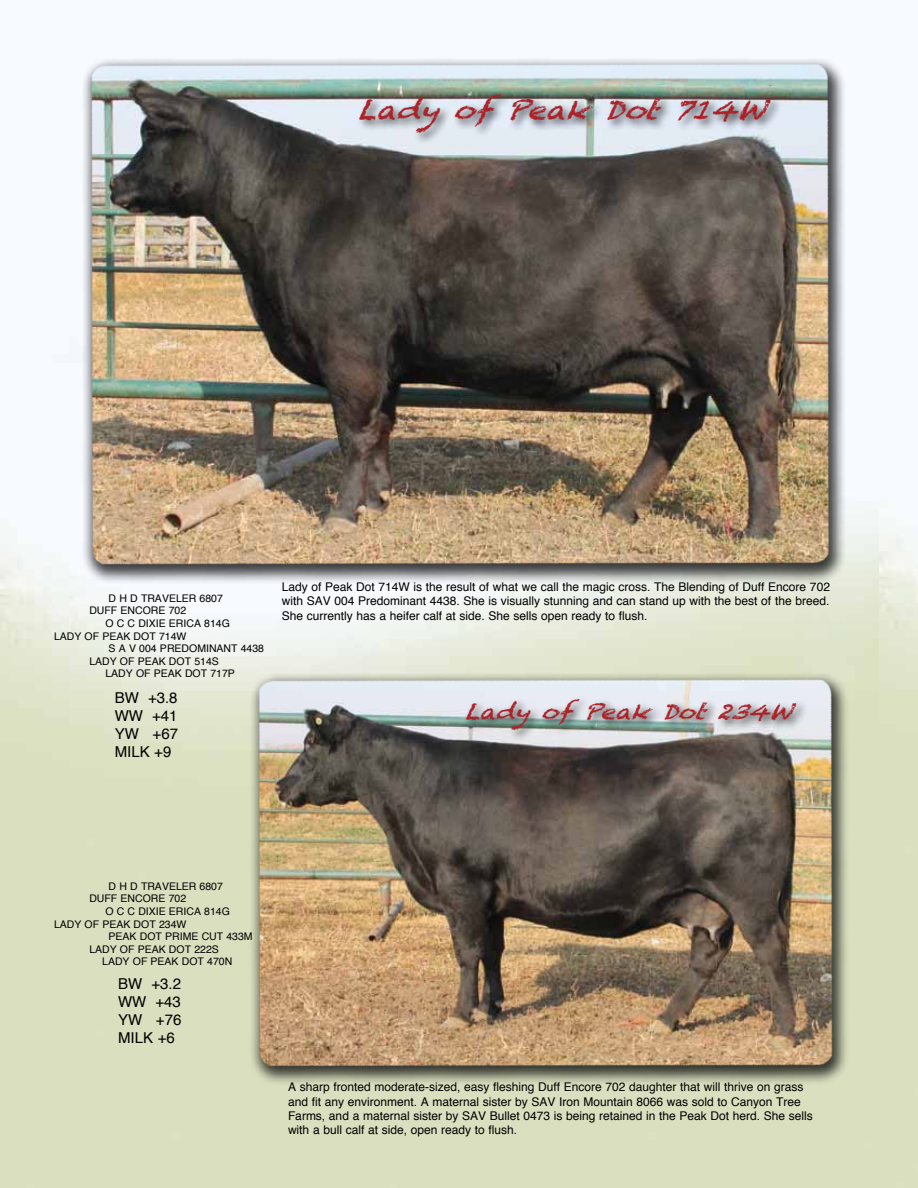
<style>
.page{position:relative;width:918px;height:1188px;background:#fff}
.page>*{position:absolute;margin:0;border:0;box-sizing:border-box;transform-origin:0 0}
.t1{font:italic 26.25px "Chalkduster";color:#aa2228;scale:1.14 1}
.t2{font:italic 21px "Chalkduster";color:#aa2228;scale:1.14 1}
.t3{font:15px/18px "Helvetica";color:#000;text-align:justify}
.t4{font:12px/14.4px "Helvetica";color:#000;text-align:justify}
.t5{font:10.5px/12.6px "Helvetica";color:#000}
</style>
<div class="page">
<div style="left:81px;top:57px;width:765px;height:527px;background:#000;opacity:.75"></div>
<div style="left:86px;top:61px;width:746px;height:510px;background:#000;opacity:.75"></div>
<div style="left:249px;top:672px;width:601px;height:414px;background:#000;opacity:.75"></div>
<div style="left:253px;top:676px;width:583px;height:396px;background:#000;opacity:.75"></div>
<div style="left:357px;top:90px;width:426px;height:55px;background:#000;opacity:.75"></div>
<div style="left:463px;top:695px;width:345px;height:47px;background:#000;opacity:.75"></div>
<h1 class="t1" style="left:357px;top:95px;width:382px">LadyofPeakDot714W</h1>
<p class="t5" style="left:89px;top:592px;width:135px;text-indent:19px">D H D TRAVELER 6807<br>DUFF ENCORE 702</p>
<p class="t5" style="left:105px;top:617px;width:126px">O C C DIXIE ERICA 814G</p>
<p class="t5" style="left:54px;top:630px;width:134px">LADY OF PEAK DOT 714W</p>
<p class="t5" style="left:109px;top:643px;width:157px">S A V 004 PREDOMINANT 4438</p>
<p class="t5" style="left:89px;top:655px;width:131px">LADY OF PEAK DOT 514S</p>
<p class="t5" style="left:105px;top:668px;width:131px">LADY OF PEAK DOT 717P</p>
<p class="t3" style="left:115px;top:689px;width:65px">BW +3.8<br>WW +41<br>YW +67<br>MILK +9</p>
<p class="t4" style="left:282px;top:580px;width:550px">Lady of Peak Dot 714W is the result of what we call the magic cross. The Blending of Duff Encore 702 with SAV 004 Predominant 4438. She is visually stunning and can stand up with the best of the breed.<br>She currently has a heifer calf at side. She sells open ready to flush.</p>
<h2 class="t2" style="left:464px;top:699px;width:307px">LadyofPeakDot234W</h2>
<p class="t5" style="left:89px;top:880px;width:135px;text-indent:19px">D H D TRAVELER 6807<br>DUFF ENCORE 702</p>
<p class="t5" style="left:105px;top:905px;width:126px">O C C DIXIE ERICA 814G</p>
<p class="t5" style="left:54px;top:918px;width:134px">LADY OF PEAK DOT 234W</p>
<p class="t5" style="left:109px;top:931px;width:146px">PEAK DOT PRIME CUT 433M</p>
<p class="t5" style="left:89px;top:943px;width:131px">LADY OF PEAK DOT 222S</p>
<p class="t5" style="left:102px;top:956px;width:132px">LADY OF PEAK DOT 470N</p>
<p class="t3" style="left:118px;top:975px;width:65px">BW +3.2<br>WW +43<br>YW +76<br>MILK +6</p>
<p class="t4" style="left:288px;top:1080px;width:526px;text-align:left">A sharp fronted moderate-sized, easy fleshing Duff Encore 702 daughter that will thrive on grass and fit any environment. A maternal sister by SAV Iron Mountain 8066 was sold to Canyon Tree Farms, and a maternal sister by SAV Bullet 0473 is being retained in the Peak Dot herd. She sells with a bull calf at side, open ready to flush.</p>
</div>
